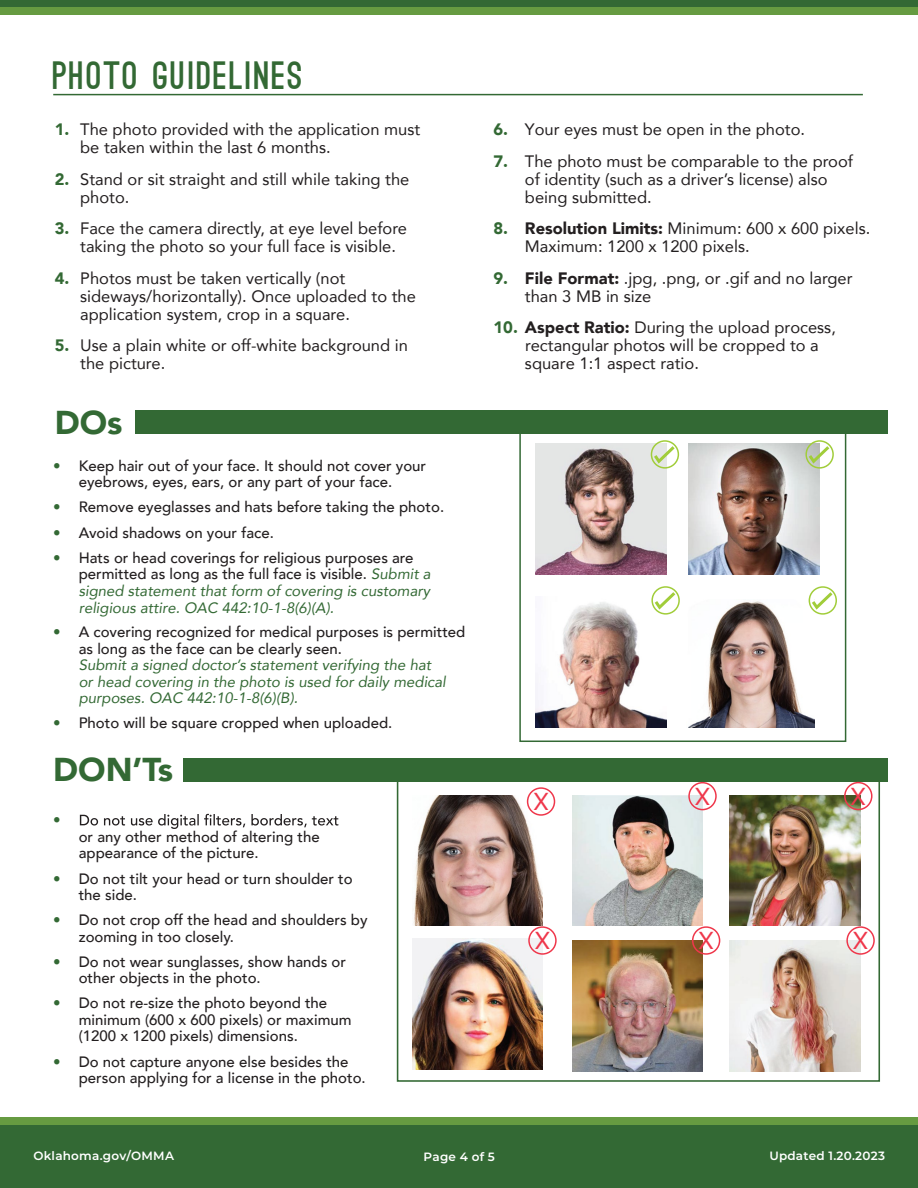
<style>
.page{position:relative;width:918px;height:1188px;background:#fff}
.page>*{position:absolute;margin:0;border:0;box-sizing:border-box;transform-origin:0 0}
.t1{font:900 37.5px "Ostrich Sans";letter-spacing:.05em;color:#336934}
.t2{font:900 33px "Avenir";color:#336934}
.t3{font:23.4px "MS Reference Sans Serif";color:#ef374b}
.t4{font:16.5px/18px "Avenir";color:#231f20}
.t5{font:500 15px/16.5px "Avenir";color:#231f20}
.t6{font:italic 15px/16.5px "Avenir";color:#336934}
.t7{font:500 15px "Avenir";color:#336934}
.t8{font:600 12px "Montserrat";letter-spacing:.02em;color:#fff}
.s1{font-weight:900;color:#336934}
.s2{color:#336934}
.s3{font-weight:500;font-style:normal;color:#231f20}
.s4{font-weight:900}
</style>
<div class="page">
<img style="left:413px;top:795px;width:130px;height:131px">
<img style="left:572px;top:795px;width:131px;height:131px">
<img style="left:730px;top:795px;width:131px;height:131px">
<img style="left:412px;top:939px;width:130px;height:130px">
<img style="left:572px;top:941px;width:131px;height:130px">
<img style="left:730px;top:941px;width:131px;height:130px">
<img style="left:536px;top:602px;width:131px;height:125px">
<img style="left:536px;top:444px;width:131px;height:130px">
<img style="left:689px;top:444px;width:130px;height:130px">
<img style="left:688px;top:599px;width:126px;height:128px">
<hr style="left:53px;top:94px;width:810px;height:1px;background:#336934">
<svg style="left:80px;top:814px;width:258px;height:15px"></svg>
<div style="left:135px;top:410px;width:753px;height:24px;background:#336934"></div>
<div style="left:519px;top:430px;width:327px;height:312px;border:2px solid #336934"></div>
<div style="left:183px;top:759px;width:705px;height:23px;background:#336934"></div>
<div style="left:397px;top:770px;width:483px;height:312px;border:2px solid #336934"></div>
<div style="left:0;top:1125px;width:918px;height:63px;background:#336934"></div>
<div style="left:0;top:0;width:918px;height:8px;background:#336934"></div>
<div style="left:0;top:8px;width:918px;height:7px;background:#669b41"></div>
<div style="left:0;top:1117px;width:918px;height:8px;background:#669b41"></div>
<div style="left:805px;top:440px;width:29px;height:29px;border:2px solid #a1cd3a;border-radius:50%"></div>
<svg style="left:806px;top:443px;width:27px;height:23px"></svg>
<svg style="left:809px;top:589px;width:27px;height:23px"></svg>
<div style="left:809px;top:586px;width:28px;height:29px;border:2px solid #a1cd3a;border-radius:50%"></div>
<svg style="left:651px;top:443px;width:27px;height:23px"></svg>
<svg style="left:652px;top:589px;width:27px;height:23px"></svg>
<div style="left:651px;top:586px;width:29px;height:29px;border:2px solid #a1cd3a;border-radius:50%"></div>
<div style="left:651px;top:440px;width:28px;height:29px;border:2px solid #a1cd3a;border-radius:50%"></div>
<div style="left:692px;top:926px;width:28px;height:29px;border:2px solid #ef374b;border-radius:50%"></div>
<div style="left:846px;top:926px;width:29px;height:29px;border:2px solid #ef374b;border-radius:50%"></div>
<div style="left:528px;top:926px;width:29px;height:29px;border:2px solid #ef374b;border-radius:50%"></div>
<div style="left:527px;top:787px;width:28px;height:29px;border:2px solid #ef374b;border-radius:50%"></div>
<div style="left:844px;top:782px;width:29px;height:28px;border:2px solid #ef374b;border-radius:50%"></div>
<div style="left:688px;top:782px;width:29px;height:28px;border:2px solid #ef374b;border-radius:50%"></div>
<h1 class="t1" style="left:53px;top:61px;width:251px">PHOTO GUIDELINES</h1>
<p class="t4" style="left:80px;top:120px;width:341px;text-indent:-25px"><span class="s1">1.</span> The photo provided with the application must be taken within the last 6 months.</p>
<p class="t4" style="left:80px;top:169px;width:331px;text-indent:-25px"><span class="s1">2.</span> Stand or sit straight and still while taking the photo.</p>
<p class="t4" style="left:80px;top:219px;width:328px;text-indent:-25px"><span class="s1">3.</span> Face the camera directly, at eye level before taking the photo so your full face is visible.</p>
<p class="t4" style="left:80px;top:268px;width:337px;text-indent:-25px"><span class="s1">4.</span> Photos must be taken vertically (not sideways/horizontally). Once uploaded to the application system, crop in a square.</p>
<p class="t4" style="left:80px;top:336px;width:329px;text-indent:-25px"><span class="s1">5.</span> Use a plain white or off-white background in the picture.</p>
<h2 class="t2" style="left:55px;top:394px;width:69px">DOs</h2>
<p class="t5" style="left:53px;top:456px;width:374px;text-align:center"><span class="s2">•</span> Keep hair out of your face. It should not cover your eyebrows, eyes, ears, or any part of your face.</p>
<p class="t5" style="left:53px;top:498px;width:392px"><span class="s2">•</span> Remove eyeglasses and hats before taking the photo.</p>
<p class="t5" style="left:53px;top:523px;width:222px"><span class="s2">•</span> Avoid shadows on your face.</p>
<p class="t5" style="left:53px;top:548px;width:362px"><span class="s2">•</span> Hats or head coverings for religious purposes are</p>
<p class="t6" style="left:79px;top:566px;width:353px"><span class="s3">permitted as long as the full face is visible.</span> Submit a signed statement that form of covering is customary</p>
<p class="t5" style="left:79px;top:623px;width:388px;text-indent:-25px"><span class="s2">•</span> A covering recognized for medical purposes is permitted as long as the face can be clearly seen.</p>
<p class="t6" style="left:79px;top:657px;width:369px">Submit a signed doctor’s statement verifying the hat or head covering in the photo is used for daily medical</p>
<p class="t6" style="left:79px;top:599px;width:257px">religious attire. OAC 442:10-1-8(6)(A).</p>
<p class="t6" style="left:79px;top:689px;width:221px">purposes. OAC 442:10-1-8(6)(B).</p>
<p class="t5" style="left:53px;top:714px;width:341px"><span class="s2">•</span> Photo will be square cropped when uploaded.</p>
<h2 class="t2" style="left:53px;top:742px;width:121px">DON’Ts</h2>
<p class="t7" style="left:53px;top:807px;width:9px">•</p>
<p class="t5" style="left:79px;top:828px;width:242px">or any other method of altering the appearance of the picture.</p>
<p class="t5" style="left:79px;top:869px;width:276px;text-indent:-26px"><span class="s2">•</span> Do not tilt your head or turn shoulder to the side.</p>
<p class="t5" style="left:79px;top:911px;width:290px;text-indent:-25px"><span class="s2">•</span> Do not crop off the head and shoulders by zooming in too closely.</p>
<p class="t5" style="left:79px;top:953px;width:269px;text-indent:-26px"><span class="s2">•</span> Do not wear sunglasses, show hands or other objects in the photo.</p>
<p class="t5" style="left:79px;top:994px;width:274px;text-indent:-26px"><span class="s2">•</span> Do not re-size the photo beyond the minimum (600 x 600 pixels) or maximum (1200 x 1200 pixels) dimensions.</p>
<p class="t5" style="left:79px;top:1052px;width:289px;text-indent:-26px"><span class="s2">•</span> Do not capture anyone else besides the person applying for a license in the photo.</p>
<p class="t4" style="left:493px;top:120px;width:313px"><span class="s1">6.</span> Your eyes must be open in the photo.</p>
<p class="t4" style="left:525px;top:151px;width:330px;text-indent:-31px"><span class="s1">7.</span> The photo must be comparable to the proof of identity (such as a driver’s license) also being submitted.</p>
<p class="t4" style="left:525px;top:219px;width:347px;text-indent:-31px"><span class="s1">8.</span> <span class="s4">Resolution Limits:</span> Minimum: 600 x 600 pixels.<br>Maximum: 1200 x 1200 pixels.</p>
<p class="t4" style="left:493px;top:268px;width:361px"><span class="s1">9.</span> <span class="s4">File Format:</span> .jpg, .png, or .gif and no larger</p>
<p class="t4" style="left:493px;top:318px;width:344px"><span class="s1">10.</span> <span class="s4">Aspect Ratio:</span> During the upload process,</p>
<p class="t4" style="left:525px;top:286px;width:128px">than 3 MB in size</p>
<p class="t4" style="left:525px;top:336px;width:295px">rectangular photos will be cropped to a</p>
<p class="t4" style="left:525px;top:354px;width:176px">square 1:1 aspect ratio.</p>
<h3 class="t3" style="left:533px;top:787px;width:18px">X</h3>
<h3 class="t3" style="left:534px;top:926px;width:18px">X</h3>
<h3 class="t3" style="left:695px;top:782px;width:18px">X</h3>
<h3 class="t3" style="left:850px;top:782px;width:18px">X</h3>
<h3 class="t3" style="left:698px;top:926px;width:18px">X</h3>
<h3 class="t3" style="left:853px;top:926px;width:18px">X</h3>
<p class="t8" style="left:33px;top:1147px;width:142px">Oklahoma.gov/OMMA</p>
<p class="t8" style="left:424px;top:1148px;width:73px">Page 4 of 5</p>
<p class="t8" style="left:769px;top:1147px;width:117px">Updated 1.20.2023</p>
</div>
